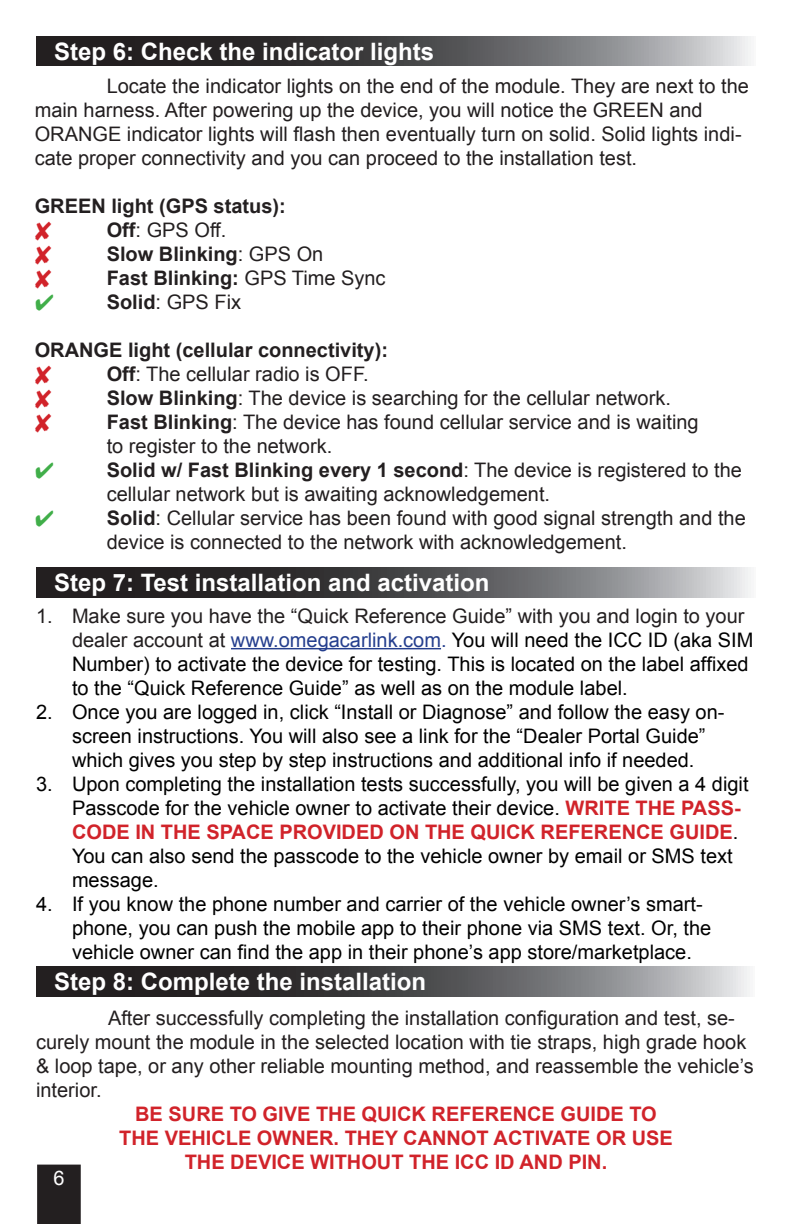
<style>
.page{position:relative;width:792px;height:1224px;background:#fff}
.page>*{position:absolute;margin:0;border:0;box-sizing:border-box;transform-origin:0 0}
.Section_title{font:700 24px "Arial";color:#fff}
.t1{font:20px/24px "Arial";color:#000}
.t2{font:20px/24px "Arial";color:#231f20}
.t3{font:700 20px/24px "Arial";color:#231f20}
.t4{font:700 20px/24px "Arial";color:#d1232a;text-align:center}
.t5{font:20px "Arial";color:#fff}
.s1{font-weight:400}
.s2{font-weight:700}
.s3{color:#231f20}
.s4{color:#253f8e}
.s5{font-weight:700;color:#d1232a}
</style>
<div class="page">
<div style="left:38px;top:1166px;width:42px;height:57px;background:#231f20"></div>
<div style="left:37px;top:1165px;width:44px;height:59px;border:2px solid #231f20"></div>
<svg style="left:36px;top:36px;width:715px;height:30px;background:#585759"></svg>
<svg style="left:36px;top:568px;width:715px;height:29px;background:#585759"></svg>
<hr style="left:231px;top:648px;width:210px;height:1px;background:#253f8e">
<svg style="left:36px;top:967px;width:714px;height:29px;background:#585859"></svg>
<p class="Section_title" style="left:54px;top:35px;width:382px">Step 6: Check the indicator lights</p>
<p class="t2" style="left:35px;top:74px;width:716px;text-indent:72px">Locate the indicator lights on the end of the module. They are next to the main harness. After powering up the device, you will notice the GREEN and</p>
<p class="t2" style="left:35px;top:122px;width:709px">ORANGE indicator lights will flash then eventually turn on solid. Solid lights indi&shy;cate proper connectivity and you can proceed to the installation test.</p>
<p class="t3" style="left:107px;top:194px;width:181px;text-indent:-72px">GREEN light (GPS status):<br>Off<span class="s1">: GPS Off.</span></p>
<p class="t3" style="left:107px;top:242px;width:218px">Slow Blinking<span class="s1">: GPS On</span></p>
<p class="t3" style="left:107px;top:266px;width:280px">Fast Blinking: <span class="s1">GPS Time Sync</span></p>
<p class="t2" style="left:107px;top:290px;width:136px"><span class="s2">Solid</span>: GPS Fix</p>
<p class="t3" style="left:107px;top:338px;width:283px;text-indent:-72px">ORANGE light (cellular connectivity):<br>Off<span class="s1">: The cellular radio is OFF.</span></p>
<p class="t2" style="left:107px;top:386px;width:566px"><span class="s2">Slow Blinking</span>: The device is searching for the cellular network.</p>
<p class="t2" style="left:107px;top:410px;width:594px"><span class="s2">Fast Blinking</span>: The device has found cellular service and is waiting</p>
<p class="t2" style="left:107px;top:434px;width:227px">to register to the network.</p>
<p class="t2" style="left:107px;top:458px;width:637px"><span class="s2">Solid w/ Fast Blinking every 1 second</span>: The device is registered to the cellular network but is awaiting acknowledgement.</p>
<p class="t2" style="left:107px;top:506px;width:641px"><span class="s2">Solid</span>: Cellular service has been found with good signal strength and the</p>
<p class="t2" style="left:107px;top:530px;width:522px">device is connected to the network with acknowledgement.</p>
<p class="Section_title" style="left:54px;top:567px;width:437px">Step 7: Test installation and activation</p>
<p class="t1" style="left:72px;top:604px;width:683px;text-indent:-36px"><span class="s3">1. Make sure you have the “Quick Reference Guide” with you and login to your dealer account at</span> <span class="s4">www.omegacarlink.com.</span> You will need the ICC ID (aka SIM Number) to activate the device for testing. This is located on the label affixed to the “Quick Reference Guide” as well as on the module label.</p>
<p class="t1" style="left:72px;top:700px;width:654px;text-indent:-36px">2. Once you are logged in, click “Install or Diagnose” and follow the easy on&shy;screen instructions. You will also see a link for the “Dealer Portal Guide” which gives you step by step instructions and additional info if needed.</p>
<p class="t1" style="left:72px;top:772px;width:678px;text-indent:-36px">3. Upon completing the installation tests successfully, you will be given a 4 digit Passcode for the vehicle owner to activate their device. <span class="s5">WRITE THE PASS-CODE IN THE SPACE PROVIDED ON THE QUICK REFERENCE GUIDE</span>.<br>You can also send the passcode to the vehicle owner by email or SMS text message.</p>
<p class="t1" style="left:72px;top:892px;width:641px;text-indent:-36px">4. If you know the phone number and carrier of the vehicle owner’s smart&shy;phone, you can push the mobile app to their phone via SMS text. Or, the vehicle owner can find the app in their phone’s app store/marketplace.</p>
<p class="Section_title" style="left:54px;top:966px;width:374px">Step 8: Complete the installation</p>
<p class="t2" style="left:36px;top:1006px;width:719px;text-indent:72px">After successfully completing the installation configuration and test, se&shy;curely mount the module in the selected location with tie straps, high grade hook &amp; loop tape, or any other reliable mounting method, and reassemble the vehicle’s interior.</p>
<p class="t4" style="left:119px;top:1102px;width:555px">BE SURE TO GIVE THE QUICK REFERENCE GUIDE TO<br>THE VEHICLE OWNER. THEY CANNOT ACTIVATE OR USE</p>
<p class="t4" style="left:185px;top:1150px;width:424px">THE DEVICE WITHOUT THE ICC ID AND PIN.</p>
<p class="t5" style="left:53px;top:1165px;width:13px">6</p>
</div>
